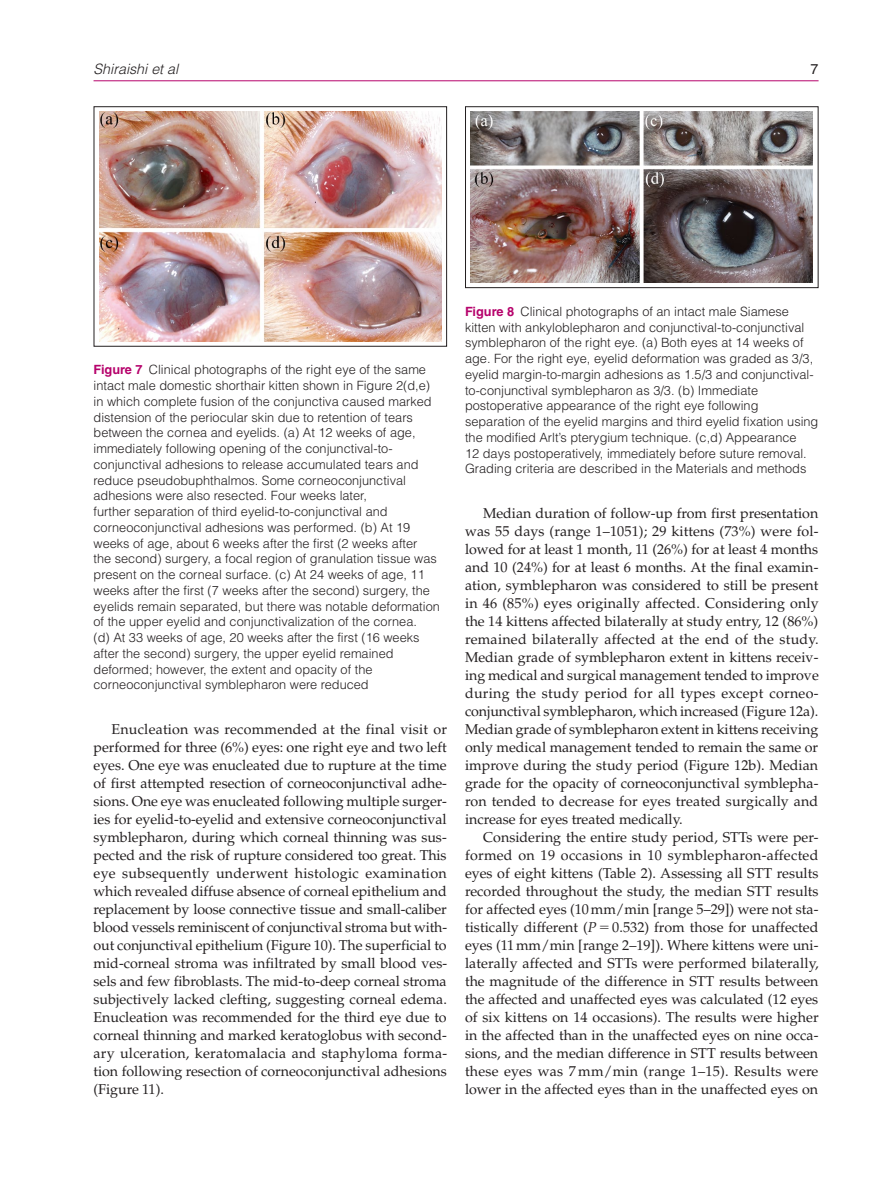
<style>
.page{position:relative;width:893px;height:1191px;background:#fff}
.page>*{position:absolute;margin:0;border:0;box-sizing:border-box;transform-origin:0 0}
.t1{font:14.25px/18px "Palatino LT Std";letter-spacing:-.005em;color:#231f20;text-align:justify}
.t2{font:italic 300 14.25px "Helvetica LT Std";color:#231f20}
.t3{font:14.25px "Helvetica LT Std";color:#231f20}
.t4{font:300 12.75px/15.8px "Helvetica LT Std";color:#231f20}
.s1{font-weight:700;color:#b6036c}
.s2{font-style:italic}
</style>
<div class="page">
<hr style="left:94px;top:80px;width:725px;height:1px;background:#b6036c">
<img style="left:99px;top:112px;width:342px;height:229px">
<div style="left:94px;top:106px;width:353px;height:241px;border:1px solid #231f20"></div>
<img style="left:471px;top:112px;width:342px;height:170px">
<div style="left:465px;top:106px;width:353px;height:182px;border:1px solid #231f20"></div>
<p class="t2" style="left:94px;top:60px;width:86px">Shiraishi et al</p>
<p class="t3" style="left:811px;top:61px;width:9px">7</p>
<p class="t4" style="left:94px;top:362px;width:348px"><span class="s1">Figure 7</span> Clinical photographs of the right eye of the same intact male domestic shorthair kitten shown in Figure 2(d,e) in which complete fusion of the conjunctiva caused marked distension of the periocular skin due to retention of tears between the cornea and eyelids. (a) At 12 weeks of age, immediately following opening of the conjunctival-to&shy;conjunctival adhesions to release accumulated tears and reduce pseudobuphthalmos. Some corneoconjunctival adhesions were also resected. Four weeks later,<br>further separation of third eyelid-to-conjunctival and corneoconjunctival adhesions was performed. (b) At 19 weeks of age, about 6 weeks after the first (2 weeks after<br>the second) surgery, a focal region of granulation tissue was present on the corneal surface. (c) At 24 weeks of age, 11 weeks after the first (7 weeks after the second) surgery, the eyelids remain separated, but there was notable deformation of the upper eyelid and conjunctivalization of the cornea.<br>(d) At 33 weeks of age, 20 weeks after the first (16 weeks after the second) surgery, the upper eyelid remained deformed; however, the extent and opacity of the corneoconjunctival symblepharon were reduced</p>
<p class="t1" style="left:94px;top:720px;width:355px;text-indent:18px">Enucleation was recommended at the final visit or performed for three (6%) eyes: one right eye and two left eyes. One eye was enucleated due to rupture at the time of first attempted resection of corneoconjunctival adhe&shy;sions. One eye was enucleated following multiple surger&shy;ies for eyelid-to-eyelid and extensive corneoconjunctival symblepharon, during which corneal thinning was sus&shy;pected and the risk of rupture considered too great. This eye subsequently underwent histologic examination which revealed diffuse absence of corneal epithelium and replacement by loose connective tissue and small-caliber blood vessels reminiscent of conjunctival stroma but with&shy;out conjunctival epithelium (Figure 10). The superficial to mid-corneal stroma was infiltrated by small blood ves&shy;sels and few fibroblasts. The mid-to-deep corneal stroma subjectively lacked clefting, suggesting corneal edema.<br>Enucleation was recommended for the third eye due to corneal thinning and marked keratoglobus with second&shy;ary ulceration, keratomalacia and staphyloma forma&shy;tion following resection of corneoconjunctival adhesions (Figure 11).</p>
<p class="t4" style="left:465px;top:303px;width:355px"><span class="s1">Figure 8</span> Clinical photographs of an intact male Siamese kitten with ankyloblepharon and conjunctival-to-conjunctival symblepharon of the right eye. (a) Both eyes at 14 weeks of age. For the right eye, eyelid deformation was graded as 3/3, eyelid margin-to-margin adhesions as 1.5/3 and conjunctival&shy;to-conjunctival symblepharon as 3/3. (b) Immediate postoperative appearance of the right eye following separation of the eyelid margins and third eyelid fixation using the modified Arlt’s pterygium technique. (c,d) Appearance<br>12 days postoperatively, immediately before suture removal.<br>Grading criteria are described in the Materials and methods</p>
<p class="t1" style="left:465px;top:504px;width:355px;text-indent:18px">Median duration of follow-up from first presentation was 55 days (range 1–1051); 29 kittens (73%) were fol&shy;lowed for at least 1 month, 11 (26%) for at least 4 months and 10 (24%) for at least 6 months. At the final examin&shy;ation, symblepharon was considered to still be present in 46 (85%) eyes originally affected. Considering only the 14 kittens affected bilaterally at study entry, 12 (86%) remained bilaterally affected at the end of the study.<br>Median grade of symblepharon extent in kittens receiv&shy;ing medical and surgical management tended to improve during the study period for all types except corneo&shy;conjunctival symblepharon, which increased (Figure 12a).<br>Median grade of symblepharon extent in kittens receiving only medical management tended to remain the same or improve during the study period (Figure 12b). Median grade for the opacity of corneoconjunctival symblepha&shy;ron tended to decrease for eyes treated surgically and increase for eyes treated medically.</p>
<p class="t1" style="left:465px;top:828px;width:355px;text-indent:18px">Considering the entire study period, STTs were per&shy;formed on 19 occasions in 10 symblepharon-affected eyes of eight kittens (Table 2). Assessing all STT results recorded throughout the study, the median STT results for affected eyes (10mm/min [range 5–29]) were not sta&shy;tistically different (<span class="s2">P</span> 0.532) from those for unaffected eyes (11mm/min [range 2–19]). Where kittens were uni&shy;laterally affected and STTs were performed bilaterally, the magnitude of the difference in STT results between the affected and unaffected eyes was calculated (12 eyes of six kittens on 14 occasions). The results were higher in the affected than in the unaffected eyes on nine occa&shy;sions, and the median difference in STT results between these eyes was 7 mm/min (range 1–15). Results were lower in the affected eyes than in the unaffected eyes on</p>
</div>
